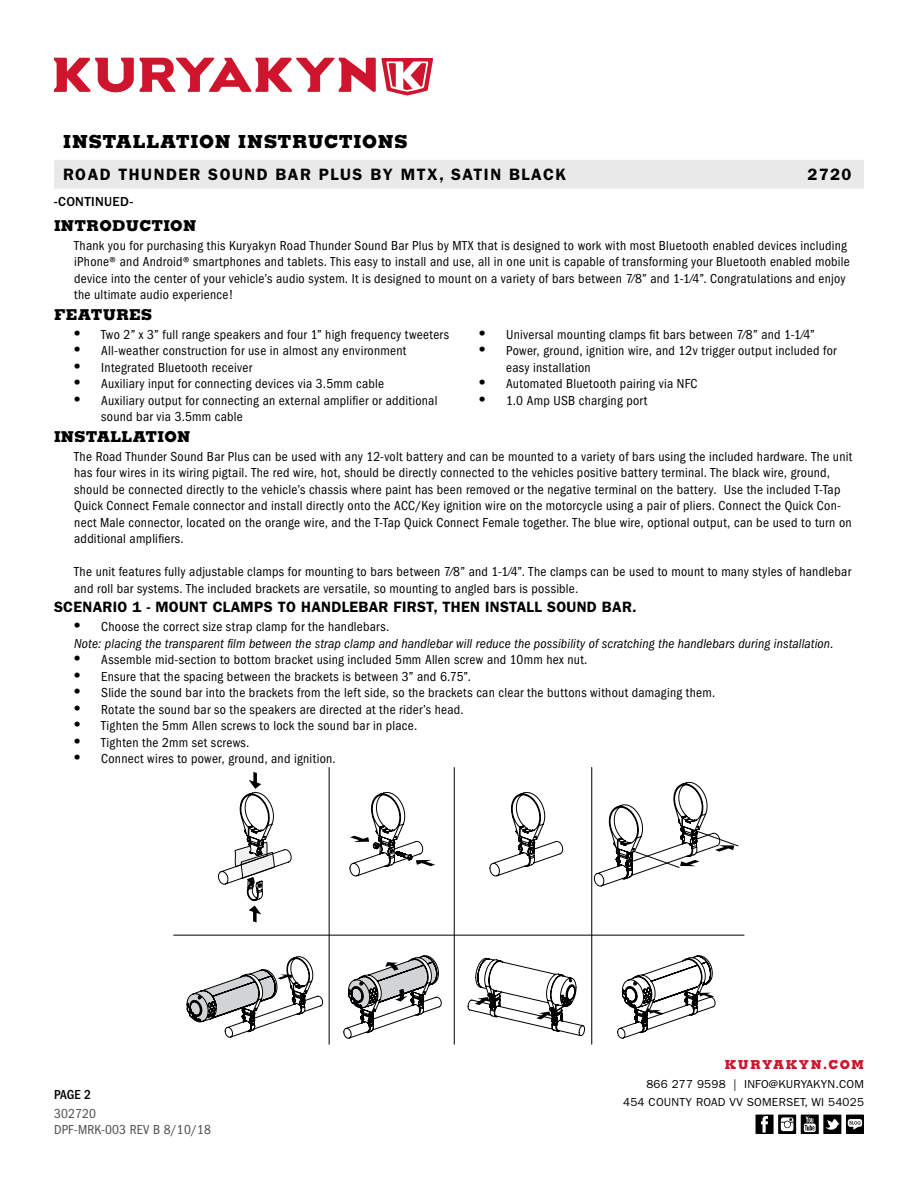
<style>
.page{position:relative;width:918px;height:1188px;background:#fff}
.page>*{position:absolute;margin:0;border:0;box-sizing:border-box;transform-origin:0 0}
.t1{font:800 18px "Memphis";letter-spacing:.04em;color:#000}
.t2{font:600 16.5px "Franklin Gothic";letter-spacing:.09em;color:#000}
.t3{font:600 15px "Franklin Gothic";letter-spacing:.02em;color:#000}
.t4{font:800 15px "Memphis";letter-spacing:.02em;color:#000}
.t5{font:condensed 13.5px/16.5px "Franklin Gothic";letter-spacing:.02em;color:#000}
.t6{font:italic condensed 13.5px/16.5px "Franklin Gothic";letter-spacing:.01em;color:#000}
.t7{font:condensed 13.5px/15.8px "Franklin Gothic";letter-spacing:.01em;color:#4d4d4f}
.t8{font:500 13.5px "Franklin Gothic";letter-spacing:.025em;color:#000}
.t9{font:500 condensed 13.5px "Franklin Gothic";color:#000}
.t10{font:800 12.3px "Memphis";letter-spacing:.12em;color:#ce152d}
.t11{font:11.7px/18px "Franklin Gothic";letter-spacing:.02em;color:#000;text-align:right}
.s1{font-family:"Times";font-stretch:normal;font-size:18px}
.s2{font-family:"Times";font-style:normal;font-stretch:normal;font-size:18px}
.s3{font-style:normal}
</style>
<div class="page">
<svg style="left:54px;top:58px;width:379px;height:38px"></svg>
<div style="left:54px;top:160px;width:810px;height:29px;background:#e9e9ea"></div>
<div style="left:846px;top:1115px;width:18px;height:19px;background:#000"></div>
<svg style="left:848px;top:1119px;width:14px;height:11px"></svg>
<svg style="left:778px;top:1115px;width:18px;height:19px"></svg>
<svg style="left:781px;top:1117px;width:12px;height:14px"></svg>
<div style="left:756px;top:1115px;width:18px;height:19px;background:#000"></div>
<svg style="left:761px;top:1116px;width:7px;height:17px"></svg>
<svg style="left:801px;top:1115px;width:18px;height:19px"></svg>
<svg style="left:804px;top:1117px;width:12px;height:15px"></svg>
<div style="left:823px;top:1115px;width:18px;height:19px;background:#000"></div>
<svg style="left:825px;top:1119px;width:15px;height:11px"></svg>
<svg style="left:218px;top:772px;width:73px;height:151px"></svg>
<svg style="left:350px;top:792px;width:85px;height:84px"></svg>
<svg style="left:490px;top:792px;width:73px;height:84px"></svg>
<svg style="left:594px;top:782px;width:145px;height:104px"></svg>
<svg style="left:187px;top:957px;width:136px;height:80px"></svg>
<svg style="left:344px;top:956px;width:97px;height:82px"></svg>
<svg style="left:468px;top:958px;width:117px;height:78px"></svg>
<svg style="left:617px;top:956px;width:98px;height:82px"></svg>
<hr style="left:174px;top:935px;width:570px;height:1px;background:#000">
<hr style="left:329px;top:768px;width:1px;height:276px;background:#000">
<hr style="left:454px;top:768px;width:1px;height:276px;background:#000">
<hr style="left:591px;top:768px;width:1px;height:276px;background:#000">
<h1 class="t1" style="left:63px;top:130px;width:346px">INSTALLATION INSTRUCTIONS</h1>
<p class="t2" style="left:63px;top:165px;width:504px">ROAD THUNDER SOUND BAR PLUS BY MTX, SATIN BLACK</p>
<p class="t2" style="left:807px;top:165px;width:46px">2720</p>
<p class="t8" style="left:54px;top:194px;width:81px">-CONTINUED-</p>
<p class="t4" style="left:54px;top:216px;width:144px">INTRODUCTION</p>
<p class="t5" style="left:74px;top:237px;width:777px">Thank you for purchasing this Kuryakyn Road Thunder Sound Bar Plus by MTX that is designed to work with most Bluetooth enabled devices including iPhone® and Android® smartphones and tablets. This easy to install and use, all in one unit is capable of transforming your Bluetooth enabled mobile device into the center of your vehicle’s audio system. It is designed to mount on a variety of bars between 7⁄8” and 1-1⁄4”. Congratulations and enjoy the ultimate audio experience!</p>
<p class="t4" style="left:54px;top:305px;width:99px">FEATURES</p>
<p class="t5" style="left:74px;top:326px;width:376px"><span class="s1">•</span> Two 2” x 3” full range speakers and four 1” high frequency tweeters</p>
<p class="t5" style="left:74px;top:343px;width:334px"><span class="s1">•</span> All-weather construction for use in almost any environment</p>
<p class="t5" style="left:74px;top:359px;width:179px"><span class="s1">•</span> Integrated Bluetooth receiver</p>
<p class="t5" style="left:74px;top:376px;width:311px"><span class="s1">•</span> Auxiliary input for connecting devices via 3.5mm cable</p>
<p class="t5" style="left:101px;top:392px;width:338px;text-indent:-27px"><span class="s1">•</span> Auxiliary output for connecting an external amplifier or additional sound bar via 3.5mm cable</p>
<p class="t5" style="left:479px;top:326px;width:337px"><span class="s1">•</span> Universal mounting clamps fit bars between 7⁄8” and 1-1⁄4”</p>
<p class="t5" style="left:506px;top:343px;width:332px;text-indent:-27px"><span class="s1">•</span> Power, ground, ignition wire, and 12v trigger output included for easy installation</p>
<p class="t5" style="left:479px;top:376px;width:220px"><span class="s1">•</span> Automated Bluetooth pairing via NFC</p>
<p class="t5" style="left:479px;top:392px;width:170px"><span class="s1">•</span> 1.0 Amp USB charging port</p>
<p class="t4" style="left:54px;top:427px;width:138px">INSTALLATION</p>
<p class="t5" style="left:74px;top:448px;width:780px">The Road Thunder Sound Bar Plus can be used with any 12-volt battery and can be mounted to a variety of bars using the included hardware. The unit has four wires in its wiring pigtail. The red wire, hot, should be directly connected to the vehicles positive battery terminal. The black wire, ground, should be connected directly to the vehicle’s chassis where paint has been removed or the negative terminal on the battery. Use the included T-Tap Quick Connect Female connector and install directly onto the ACC/Key ignition wire on the motorcycle using a pair of pliers. Connect the Quick Con&shy;nect Male connector, located on the orange wire, and the T-Tap Quick Connect Female together. The blue wire, optional output, can be used to turn on additional amplifiers.</p>
<p class="t5" style="left:74px;top:563px;width:778px">The unit features fully adjustable clamps for mounting to bars between 7⁄8” and 1-1⁄4”. The clamps can be used to mount to many styles of handlebar and roll bar systems. The included brackets are versatile, so mounting to angled bars is possible.</p>
<p class="t3" style="left:54px;top:598px;width:584px">SCENARIO 1 - MOUNT CLAMPS TO HANDLEBAR FIRST, THEN INSTALL SOUND BAR.</p>
<p class="t6" style="left:74px;top:619px;width:761px"><span class="s2">•</span> <span class="s3">Choose the correct size strap clamp for the handlebars.<br></span>Note: placing the transparent film between the strap clamp and handlebar will reduce the possibility of scratching the handlebars during installation.</p>
<p class="t5" style="left:74px;top:652px;width:515px"><span class="s1">•</span> Assemble mid-section to bottom bracket using included 5mm Allen screw and 10mm hex nut.</p>
<p class="t5" style="left:74px;top:668px;width:398px"><span class="s1">•</span> Ensure that the spacing between the brackets is between 3” and 6.75”.</p>
<p class="t5" style="left:74px;top:685px;width:643px"><span class="s1">•</span> Slide the sound bar into the brackets from the left side, so the brackets can clear the buttons without damaging them.</p>
<p class="t5" style="left:74px;top:701px;width:391px"><span class="s1">•</span> Rotate the sound bar so the speakers are directed at the rider’s head.</p>
<p class="t5" style="left:74px;top:718px;width:344px"><span class="s1">•</span> Tighten the 5mm Allen screws to lock the sound bar in place.</p>
<p class="t5" style="left:74px;top:734px;width:177px"><span class="s1">•</span> Tighten the 2mm set screws.</p>
<p class="t5" style="left:74px;top:751px;width:263px"><span class="s1">•</span> Connect wires to power, ground, and ignition.</p>
<p class="t9" style="left:54px;top:1087px;width:39px">PAGE 2</p>
<p class="t7" style="left:54px;top:1106px;width:159px">302720<br>DPF-MRK-003 REV B 8/10/18</p>
<p class="t10" style="left:725px;top:1057px;width:141px">KURYAKYN.COM</p>
<p class="t11" style="left:623px;top:1076px;width:242px">866 277 9598 | INFO@KURYAKYN.COM<br>454 COUNTY ROAD VV SOMERSET, WI 54025</p>
</div>
